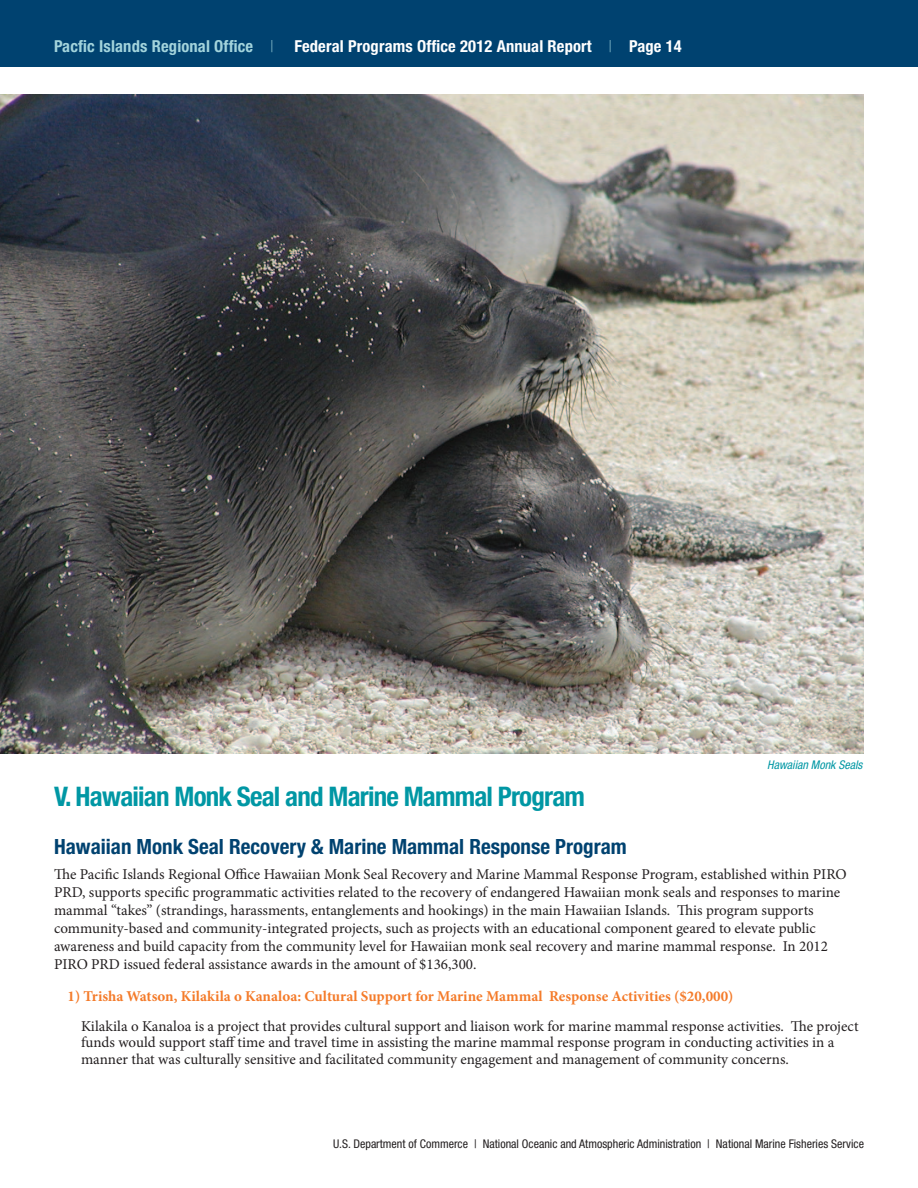
<style>
.page{position:relative;width:918px;height:1188px;background:#fff}
.page>*{position:absolute;margin:0;border:0;box-sizing:border-box;transform-origin:0 0}
.t1{font:700 condensed 27px "Helvetica Neue LT Std";letter-spacing:-.03em;color:#0097a4}
.t2{font:700 condensed 21px "Helvetica Neue LT Std";color:#004270}
.t3{font:700 condensed 16.5px "Helvetica Neue LT Std";letter-spacing:.01em;color:#fff}
.t4{font:700 condensed 16.5px "Helvetica Neue LT Std";letter-spacing:.01em;color:#a3d4dc}
.t5{font:15px/18px "Minion Pro";letter-spacing:-.005em;color:#231f20}
.t6{font:700 15px "Minion Pro";color:#f47b2a}
.t7{font:condensed 12px "Helvetica Neue LT Std";color:#231f20}
.t8{font:italic condensed 12px "Helvetica Neue LT Std";color:#0097a4}
.s1{font-weight:100}
.s2{font-weight:100;color:#a3d4dc}
</style>
<div class="page">
<div style="left:0;top:0;width:918px;height:68px;background:#004270"></div>
<img style="left:0;top:94px;width:864px;height:660px">
<p class="t4" style="left:54px;top:36px;width:221px">Pacfic Islands Regional Office <span class="s1">|</span></p>
<p class="t3" style="left:295px;top:36px;width:389px">Federal Programs Office 2012 Annual Report <span class="s2">|</span> Page 14</p>
<p class="t8" style="left:767px;top:758px;width:97px">Hawaiian Monk Seals</p>
<h1 class="t1" style="left:54px;top:780px;width:532px">V. Hawaiian Monk Seal and Marine Mammal Program</h1>
<h2 class="t2" style="left:54px;top:834px;width:574px">Hawaiian Monk Seal Recovery &amp; Marine Mammal Response Program</h2>
<p class="t5" style="left:54px;top:865px;width:794px">The Pacific Islands Regional Office Hawaiian Monk Seal Recovery and Marine Mammal Response Program, established within PIRO PRD, supports specific programmatic activities related to the recovery of endangered Hawaiian monk seals and responses to marine mammal “takes” (strandings, harassments, entanglements and hookings) in the main Hawaiian Islands. This program supports community-based and community-integrated projects, such as projects with an educational component geared to elevate public awareness and build capacity from the community level for Hawaiian monk seal recovery and marine mammal response. In 2012<br>PIRO PRD issued federal assistance awards in the amount of $136,300.</p>
<p class="t6" style="left:68px;top:985px;width:668px">1) Trisha Watson, Kilakila o Kanaloa: Cultural Support for Marine Mammal Response Activities ($20,000)</p>
<p class="t5" style="left:81px;top:1018px;width:779px;line-height:16.5px">Kilakila o Kanaloa is a project that provides cultural support and liaison work for marine mammal response activities. The project funds would support staff time and travel time in assisting the marine mammal response program in conducting activities in a manner that was culturally sensitive and facilitated community engagement and management of community concerns.</p>
<p class="t7" style="left:333px;top:1136px;width:532px">U.S. Department of Commerce | National Oceanic and Atmospheric Administration | National Marine Fisheries Service</p>
</div>
